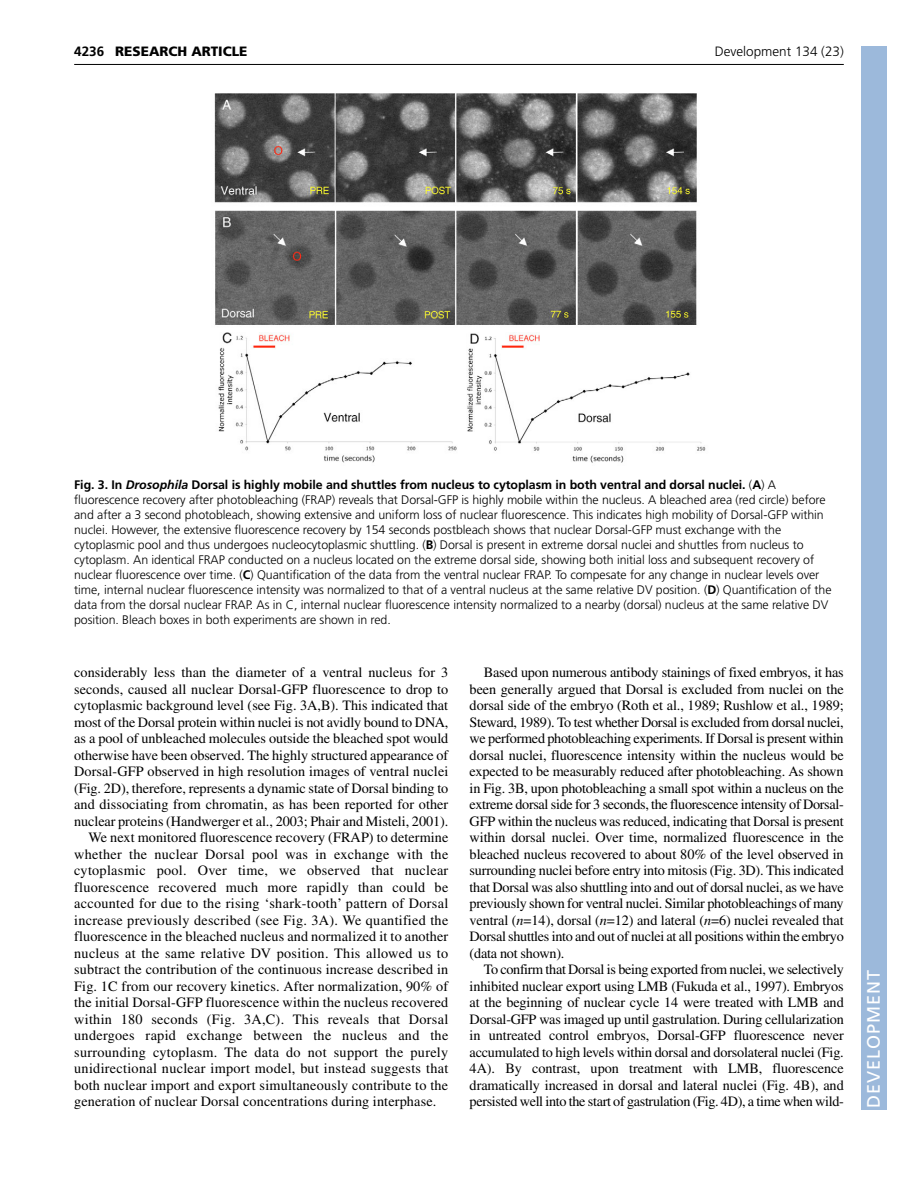
<style>
.page{position:relative;width:918px;height:1188px;background:#fff}
.page>*{position:absolute;margin:0;border:0;box-sizing:border-box;transform-origin:0 0}
.t1{font:18px "Frutiger LT Std";letter-spacing:.055em;color:#fff}
.t2{font:14.25px/16.5px "Times";letter-spacing:.01em;color:#000;text-align:justify}
.t3{font:14.25px "Times";letter-spacing:-.01em;color:#000}
.t4{font:300 13.5px "Frutiger LT Std";color:#000}
.t5{font:900 13.5px "Frutiger LT Std";color:#000}
.t6{font:700 13.5px "Frutiger LT Std";color:#000}
.t7{font:300 12.3px/15px "Frutiger LT Std";letter-spacing:-.005em;color:#000}
.s1{font-weight:700}
.s2{font-weight:700;font-style:italic}
.s3{font-style:italic}
</style>
<div class="page">
<hr style="left:74px;top:64px;width:770px;height:1px;background:#000">
<img style="left:214px;top:93px;width:492px;height:370px">
<div style="left:861px;top:46px;width:25px;height:1064px;background:#9cb9db"></div>
<p class="t6" style="left:74px;top:46px;width:32px">4236</p>
<p class="t5" style="left:115px;top:46px;width:134px">RESEARCH ARTICLE</p>
<p class="t4" style="left:715px;top:46px;width:131px">Development 134 (23)</p>
<p class="t7" style="left:74px;top:478px;width:759px"><span class="s1">Fig. 3. In</span> <span class="s2">Drosophila</span> <span class="s1">Dorsal is highly mobile and shuttles from nucleus to cytoplasm in both ventral and dorsal nuclei.</span> (<span class="s1">A</span>) A fluorescence recovery after photobleaching (FRAP) reveals that Dorsal-GFP is highly mobile within the nucleus. A bleached area (red circle) before and after a 3 second photobleach, showing extensive and uniform loss of nuclear fluorescence. This indicates high mobility of Dorsal-GFP within nuclei. However, the extensive fluorescence recovery by 154 seconds postbleach shows that nuclear Dorsal-GFP must exchange with the cytoplasmic pool and thus undergoes nucleocytoplasmic shuttling. (<span class="s1">B</span>) Dorsal is present in extreme dorsal nuclei and shuttles from nucleus to cytoplasm. An identical FRAP conducted on a nucleus located on the extreme dorsal side, showing both initial loss and subsequent recovery of nuclear fluorescence over time. (<span class="s1">C</span>) Quantification of the data from the ventral nuclear FRAP. To compesate for any change in nuclear levels over time, internal nuclear fluorescence intensity was normalized to that of a ventral nucleus at the same relative DV position. (<span class="s1">D</span>) Quantification of the data from the dorsal nuclear FRAP. As in C, internal nuclear fluorescence intensity normalized to a nearby (dorsal) nucleus at the same relative DV position. Bleach boxes in both experiments are shown in red.</p>
<p class="t2" style="left:74px;top:666px;width:376px">considerably less than the diameter of a ventral nucleus for 3</p>
<p class="t2" style="left:74px;top:682px;width:376px">seconds, caused all nuclear Dorsal-GFP fluorescence to drop to</p>
<p class="t2" style="left:74px;top:699px;width:376px">cytoplasmic background level (see Fig. 3A,B). This indicated that</p>
<p class="t3" style="left:74px;top:717px;width:376px">most of the Dorsal protein within nuclei is not avidly bound to DNA,</p>
<p class="t2" style="left:74px;top:732px;width:376px">as a pool of unbleached molecules outside the bleached spot would</p>
<p class="t2" style="left:74px;top:748px;width:376px">otherwise have been observed. The highly structured appearance of</p>
<p class="t2" style="left:74px;top:765px;width:376px">Dorsal-GFP observed in high resolution images of ventral nuclei</p>
<p class="t2" style="left:74px;top:781px;width:376px">(Fig. 2D), therefore, represents a dynamic state of Dorsal binding to</p>
<p class="t2" style="left:74px;top:798px;width:376px">and dissociating from chromatin, as has been reported for other</p>
<p class="t2" style="left:74px;top:814px;width:376px">nuclear proteins (Handwerger et al., 2003; Phair and Misteli, 2001).</p>
<p class="t2" style="left:88px;top:831px;width:361px">We next monitored fluorescence recovery (FRAP) to determine</p>
<p class="t2" style="left:74px;top:847px;width:376px">whether the nuclear Dorsal pool was in exchange with the</p>
<p class="t2" style="left:74px;top:864px;width:376px">cytoplasmic pool. Over time, we observed that nuclear</p>
<p class="t2" style="left:74px;top:880px;width:376px">fluorescence recovered much more rapidly than could be</p>
<p class="t2" style="left:74px;top:897px;width:376px">accounted for due to the rising ‘shark-tooth’ pattern of Dorsal</p>
<p class="t2" style="left:74px;top:913px;width:376px">increase previously described (see Fig. 3A). We quantified the</p>
<p class="t2" style="left:74px;top:930px;width:376px">fluorescence in the bleached nucleus and normalized it to another</p>
<p class="t2" style="left:74px;top:946px;width:376px">nucleus at the same relative DV position. This allowed us to</p>
<p class="t2" style="left:74px;top:963px;width:376px">subtract the contribution of the continuous increase described in</p>
<p class="t2" style="left:74px;top:979px;width:376px">Fig. 1C from our recovery kinetics. After normalization, 90% of</p>
<p class="t2" style="left:74px;top:996px;width:376px">the initial Dorsal-GFP fluorescence within the nucleus recovered</p>
<p class="t2" style="left:74px;top:1012px;width:376px">within 180 seconds (Fig. 3A,C). This reveals that Dorsal</p>
<p class="t2" style="left:74px;top:1029px;width:376px">undergoes rapid exchange between the nucleus and the</p>
<p class="t2" style="left:74px;top:1045px;width:376px">surrounding cytoplasm. The data do not support the purely</p>
<p class="t2" style="left:74px;top:1062px;width:376px">unidirectional nuclear import model, but instead suggests that</p>
<p class="t2" style="left:74px;top:1078px;width:376px">both nuclear import and export simultaneously contribute to the</p>
<p class="t2" style="left:74px;top:1095px;width:364px">generation of nuclear Dorsal concentrations during interphase.</p>
<p class="t2" style="left:470px;top:666px;width:376px;text-indent:14px">Based upon numerous antibody stainings of fixed embryos, it has been generally argued that Dorsal is excluded from nuclei on the dorsal side of the embryo (Roth et al., 1989; Rushlow et al., 1989; Steward, 1989). To test whether Dorsal is excluded from dorsal nuclei, we performed photobleaching experiments. If Dorsal is present within dorsal nuclei, fluorescence intensity within the nucleus would be expected to be measurably reduced after photobleaching. As shown in Fig. 3B, upon photobleaching a small spot within a nucleus on the extreme dorsal side for 3 seconds, the fluorescence intensity of Dorsal-GFP within the nucleus was reduced, indicating that Dorsal is present within dorsal nuclei. Over time, normalized fluorescence in the bleached nucleus recovered to about 80% of the level observed in surrounding nuclei before entry into mitosis (Fig. 3D). This indicated that Dorsal was also shuttling into and out of dorsal nuclei, as we have previously shown for ventral nuclei. Similar photobleachings of many ventral (<span class="s3">n</span>=14), dorsal (<span class="s3">n</span>=12) and lateral (<span class="s3">n</span>=6) nuclei revealed that Dorsal shuttles into and out of nuclei at all positions within the embryo (data not shown).</p>
<p class="t2" style="left:470px;top:963px;width:376px;text-indent:14px">To confirm that Dorsal is being exported from nuclei, we selectively inhibited nuclear export using LMB (Fukuda et al., 1997). Embryos at the beginning of nuclear cycle 14 were treated with LMB and Dorsal-GFP was imaged up until gastrulation. During cellularization in untreated control embryos, Dorsal-GFP fluorescence never accumulated to high levels within dorsal and dorsolateral nuclei (Fig.<br>4A). By contrast, upon treatment with LMB, fluorescence dramatically increased in dorsal and lateral nuclei (Fig. 4B), and persisted well into the start of gastrulation (Fig. 4D), a time when wild-</p>
<p class="t1" style="left:863px;top:1108px;width:140px;rotate:-90deg">DEVELOPMENT</p>
</div>
